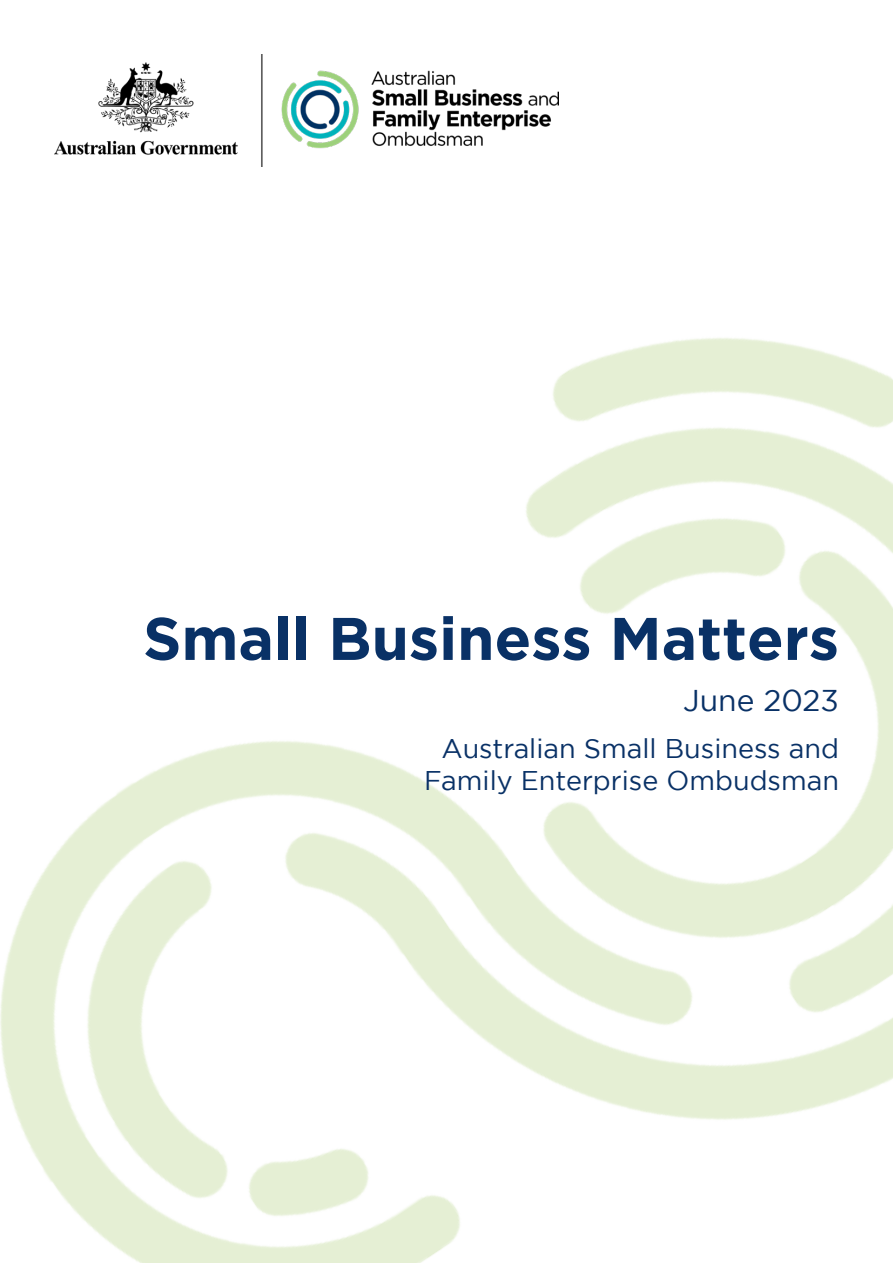
<style>
.page{position:relative;width:893px;height:1263px;background:#fff}
.page>*{position:absolute;margin:0;border:0;box-sizing:border-box;transform-origin:0 0}
.t1{font:700 60px "Gotham";color:#093166}
.t2{font:30px "Gotham";color:#093166}
.t3{font:27px/32.4px "Gotham";color:#093166;text-align:right}
</style>
<div class="page">
<img style="left:54px;top:54px;width:505px;height:112px">
<img style="left:0;top:338px;width:893px;height:925px">
<h1 class="t1" style="left:143px;top:604px;width:697px">Small Business Matters</h1>
<p class="t2" style="left:683px;top:684px;width:157px">June 2023</p>
<p class="t3" style="left:424px;top:732px;width:416px">Australian Small Business and<br>Family Enterprise Ombudsman</p>
</div>
